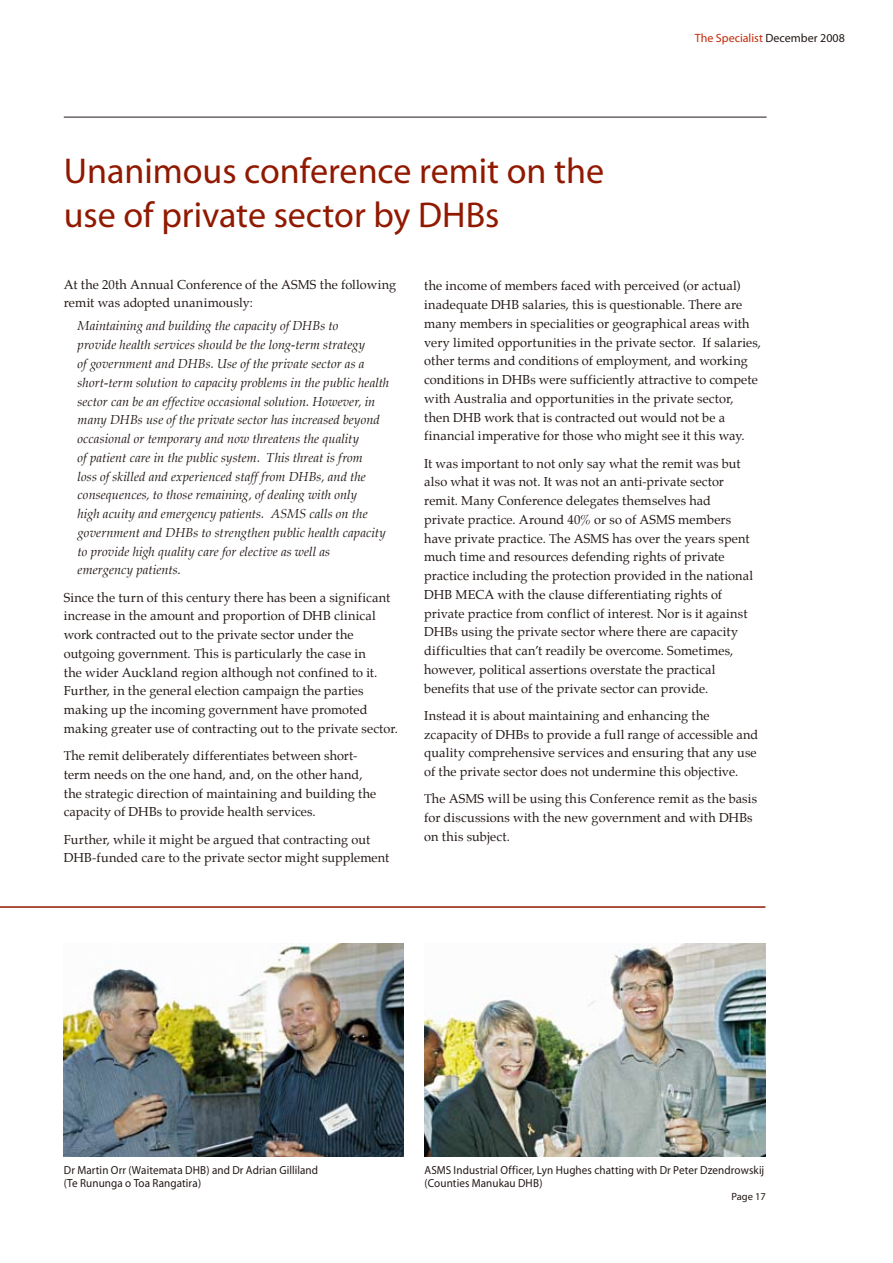
<style>
.page{position:relative;width:893px;height:1263px;background:#fff}
.page>*{position:absolute;margin:0;border:0;box-sizing:border-box;transform-origin:0 0}
.t1{font:36px/43.2px "Myriad";color:#901900}
.t2{font:12.75px/18.8px "Palatino";letter-spacing:.01em;color:#231916}
.t3{font:italic 12.75px/18.8px "Palatino";letter-spacing:.005em;color:#231916}
.t4{font:12px "Myriad";color:#c32b07}
.t5{font:11.7px/13.5px "Myriad";letter-spacing:.01em;color:#231916;scale:.95 1}
.t6{font:10.5px "Myriad";color:#231916}
.s1{color:#231916}
.s2{font-style:normal}
</style>
<div class="page">
<hr style="left:64px;top:117px;width:703px;height:1px;background:#231916">
<hr style="left:0;top:906px;width:765px;height:2px;background:#901900">
<img style="left:63px;top:944px;width:341px;height:212px">
<img style="left:424px;top:944px;width:341px;height:212px">
<h1 class="t1" style="left:64px;top:151px;width:542px">Unanimous conference remit on the use of private sector by DHBs</h1>
<p class="t4" style="left:695px;top:32px;width:152px">The Specialist <span class="s1">December 2008</span></p>
<p class="t2" style="left:64px;top:275px;width:334px">At the 20th Annual Conference of the ASMS the following remit was adopted unanimously:</p>
<p class="t3" style="left:78px;top:317px;width:313px">Maintaining and building the capacity of DHBs to<br>provide health services should be the long-term strategy<br>of government and DHBs. Use of the private sector as a short-term solution to capacity problems in the public health sector can be an effective occasional solution. However, in many DHBs use of the private sector has increased beyond occasional or temporary and now threatens the quality<br>of patient care in the public system. This threat is from<br>loss of skilled and experienced staff from DHBs, and the consequences, to those remaining, of dealing with only<br>high acuity and emergency patients. ASMS calls on the government and DHBs to strengthen public health capacity to provide high quality care for elective as well as<br>emergency patients<span class="s2">.</span></p>
<p class="t2" style="left:64px;top:588px;width:336px">Since the turn of this century there has been a significant increase in the amount and proportion of DHB clinical work contracted out to the private sector under the outgoing government. This is particularly the case in<br>the wider Auckland region although not confined to it.<br>Further, in the general election campaign the parties making up the incoming government have promoted making greater use of contracting out to the private sector.</p>
<p class="t2" style="left:64px;top:746px;width:314px">The remit deliberately differentiates between short&shy;term needs on the one hand, and, on the other hand, the strategic direction of maintaining and building the capacity of DHBs to provide health services.</p>
<p class="t2" style="left:64px;top:830px;width:327px">Further, while it might be argued that contracting out<br>DHB-funded care to the private sector might supplement</p>
<p class="t2" style="left:424px;top:276px;width:338px">the income of members faced with perceived (or actual) inadequate DHB salaries, this is questionable. There are many members in specialities or geographical areas with very limited opportunities in the private sector. If salaries, other terms and conditions of employment, and working conditions in DHBs were sufficiently attractive to compete with Australia and opportunities in the private sector, then DHB work that is contracted out would not be a financial imperative for those who might see it this way.</p>
<p class="t2" style="left:424px;top:454px;width:330px">It was important to not only say what the remit was but also what it was not. It was not an anti-private sector remit. Many Conference delegates themselves had private practice. Around 40% or so of ASMS members have private practice. The ASMS has over the years spent much time and resources defending rights of private practice including the protection provided in the national DHB MECA with the clause differentiating rights of private practice from conflict of interest. Nor is it against DHBs using the private sector where there are capacity difficulties that can’t readily be overcome. Sometimes, however, political assertions overstate the practical benefits that use of the private sector can provide.</p>
<p class="t2" style="left:424px;top:706px;width:336px">Instead it is about maintaining and enhancing the zcapacity of DHBs to provide a full range of accessible and quality comprehensive services and ensuring that any use of the private sector does not undermine this objective.</p>
<p class="t2" style="left:424px;top:790px;width:334px">The ASMS will be using this Conference remit as the basis for discussions with the new government and with DHBs on this subject.</p>
<p class="t5" style="left:64px;top:1163px;width:269px">Dr Martin Orr (Waitemata DHB) and Dr Adrian Gilliland (Te Rununga o Toa Rangatira)</p>
<p class="t5" style="left:424px;top:1163px;width:359px">ASMS Industrial Officer, Lyn Hughes chatting with Dr Peter Dzendrowskij (Counties Manukau DHB)</p>
<p class="t6" style="left:731px;top:1191px;width:36px">Page 17</p>
</div>
